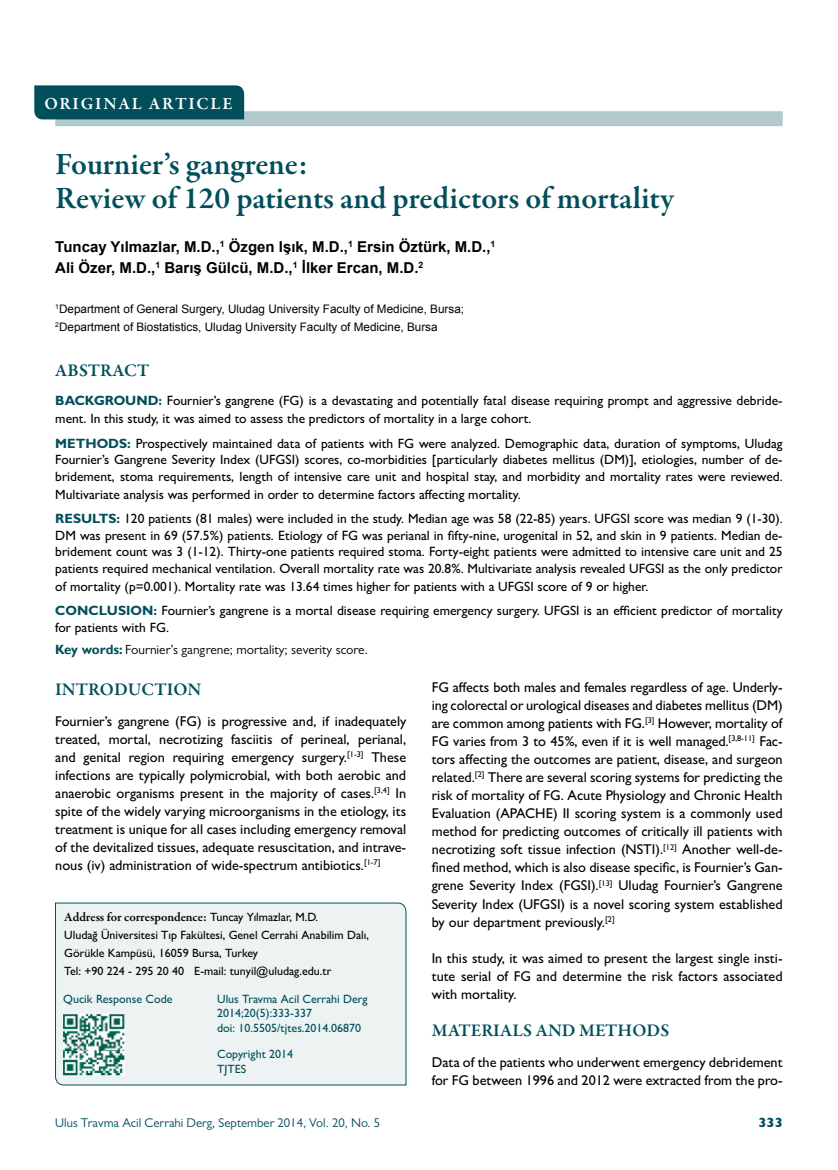
<style>
.page{position:relative;width:838px;height:1170px;background:#fff}
.page>*{position:absolute;margin:0;border:0;box-sizing:border-box;transform-origin:0 0}
.t1{font:600 31.5px/34.5px "Garamond Premr Pro";color:#004f5a}
.t2{font:600 18px "Garamond Premr Pro";letter-spacing:.005em;color:#004f5a}
.t3{font:600 17.25px "Garamond Premr Pro";letter-spacing:.1em;color:#fff}
.t4{font:700 15px/21px "Arial";color:#000}
.t5{font:500 14.25px/18px "Gill Sans MT Pro";color:#000;text-align:justify}
.t6{font:500 13.5px/16.5px "Gill Sans MT Pro";color:#000}
.t7{font:800 13.5px "Gill Sans MT Pro";color:#004f5a}
.t8{font:13.35px "Gill Sans MT Pro";color:#000}
.t9{font:12.75px "Gill Sans MT Pro";color:#004f5a}
.t10{font:600 12.75px "Garamond Premr Pro";letter-spacing:-.005em;color:#000}
.t11{font:500 12px/18px "Gill Sans MT Pro";color:#000}
.t12{font:500 12px/14.4px "Gill Sans MT Pro";color:#004f5a}
.t13{font:11.7px/18px "Arial";color:#000}
.s1{font-weight:700;color:#004f5a}
.s2{font-family:"Gill Sans";font-weight:700;color:#004f5a}
.s3{font-family:"Gill Sans MT Pro";font-weight:500;font-size:12px}
</style>
<div class="page">
<div style="left:55px;top:111px;width:727px;height:15px;background:#b3cacd"></div>
<div style="left:34px;top:85px;width:210px;height:34px;background:#004f5a"></div>
<div style="left:55px;top:902px;width:351px;height:183px;background:#edf3f3"></div>
<img style="left:63px;top:1014px;width:61px;height:60px">
<p class="t3" style="left:44px;top:93px;width:190px">ORIGINAL ARTICLE</p>
<h1 class="t1" style="left:55px;top:147px;width:620px">Fournier’s gangrene:<br>Review of 120 patients and predictors of mortality</h1>
<p class="t4" style="left:55px;top:236px;width:441px">Tuncay Yılmazlar, M.D.,<sup>1</sup> Özgen Işık, M.D.,<sup>1</sup> Ersin Öztürk, M.D.,<sup>1<br></sup>Ali Özer, M.D.,<sup>1</sup> Barış Gülcü, M.D.,<sup>1</sup> İlker Ercan, M.D.<sup>2</sup></p>
<p class="t13" style="left:55px;top:300px;width:410px"><sup>1</sup>Department of General Surgery, Uludag University Faculty of Medicine, Bursa;<br><sup>2</sup>Department of Biostatistics, Uludag University Faculty of Medicine, Bursa</p>
<p class="t2" style="left:55px;top:359px;width:95px">ABSTRACT</p>
<p class="t6" style="left:55px;top:391px;width:729px;line-height:18px"><span class="s1">BACKGROUND:</span> Fournier’s gangrene (FG) is a devastating and potentially fatal disease requiring prompt and aggressive debride&shy;ment. In this study, it was aimed to assess the predictors of mortality in a large cohort.</p>
<p class="t6" style="left:55px;top:434px;width:729px;text-align:justify"><span class="s1">METHODS:</span> Prospectively maintained data of patients with FG were analyzed. Demographic data, duration of symptoms, Uludag Fournier’s Gangrene Severity Index (UFGSI) scores, co-morbidities [particularly diabetes mellitus (DM)], etiologies, number of de&shy;bridement, stoma requirements, length of intensive care unit and hospital stay, and morbidity and mortality rates were reviewed.</p>
<p class="t6" style="left:55px;top:481px;width:729px;line-height:24.5px">Multivariate analysis was performed in order to determine factors affecting mortality.<br><span class="s1">RESULTS:</span> 120 patients (81 males) were included in the study. Median age was 58 (22-85) years. UFGSI score was median 9 (1-30).</p>
<p class="t6" style="left:55px;top:526px;width:729px;text-align:justify">DM was present in 69 (57.5%) patients. Etiology of FG was perianal in fifty-nine, urogenital in 52, and skin in 9 patients. Median de&shy;bridement count was 3 (1-12). Thirty-one patients required stoma. Forty-eight patients were admitted to intensive care unit and 25 patients required mechanical ventilation. Overall mortality rate was 20.8%. Multivariate analysis revealed UFGSI as the only predictor</p>
<p class="t6" style="left:55px;top:573px;width:729px;line-height:24.5px">of mortality (p=0.001). Mortality rate was 13.64 times higher for patients with a UFGSI score of 9 or higher.<br><span class="s1">CONCLUSION:</span> Fournier’s gangrene is a mortal disease requiring emergency surgery. UFGSI is an efficient predictor of mortality</p>
<p class="t6" style="left:55px;top:619px;width:115px">for patients with FG.</p>
<p class="t8" style="left:55px;top:641px;width:314px"><span class="s2">Key words:</span> Fournier’s gangrene; mortality; severity score.</p>
<p class="t5" style="left:432px;top:678px;width:352px">FG affects both males and females regardless of age. Underly&shy;ing colorectal or urological diseases and diabetes mellitus (DM) are common among patients with FG.<sup>[3]</sup> However, mortality of FG varies from 3 to 45%, even if it is well managed.<sup>[3,8-11]</sup> Fac&shy;tors affecting the outcomes are patient, disease, and surgeon related.<sup>[2]</sup> There are several scoring systems for predicting the risk of mortality of FG. Acute Physiology and Chronic Health Evaluation (APACHE) II scoring system is a commonly used method for predicting outcomes of critically ill patients with necrotizing soft tissue infection (NSTI).<sup>[12]</sup> Another well-de&shy;fined method, which is also disease specific, is Fournier’s Gan&shy;grene Severity Index (FGSI).<sup>[13]</sup> Uludag Fournier’s Gangrene Severity Index (UFGSI) is a novel scoring system established by our department previously.<sup>[2]</sup></p>
<p class="t5" style="left:432px;top:948px;width:352px">In this study, it was aimed to present the largest single insti&shy;tute serial of FG and determine the risk factors associated with mortality.</p>
<p class="t2" style="left:432px;top:1019px;width:239px">MATERIALS AND METHODS</p>
<p class="t5" style="left:432px;top:1052px;width:352px">Data of the patients who underwent emergency debridement for FG between 1996 and 2012 were extracted from the pro-</p>
<p class="t2" style="left:55px;top:678px;width:148px">INTRODUCTION</p>
<p class="t5" style="left:55px;top:712px;width:352px">Fournier’s gangrene (FG) is progressive and, if inadequately treated, mortal, necrotizing fasciitis of perineal, perianal, and genital region requiring emergency surgery.<sup>[1-3]</sup> These infections are typically polymicrobial, with both aerobic and anaerobic organisms present in the majority of cases.<sup>[3,4]</sup> In spite of the widely varying microorganisms in the etiology, its treatment is unique for all cases including emergency removal of the devitalized tissues, adequate resuscitation, and intrave&shy;nous (iv) administration of wide-spectrum antibiotics.<sup>[1-7]</sup></p>
<p class="t10" style="left:64px;top:909px;width:255px">Address for correspondence: <span class="s3">Tuncay Yılmazlar, M.D.</span></p>
<p class="t11" style="left:64px;top:925px;width:306px">Uludağ Üniversitesi Tıp Fakültesi, Genel Cerrahi Anabilim Dalı,<br>Görükle Kampüsü, 16059 Bursa, Turkey<br>Tel: +90 224 - 295 20 40 E-mail: tunyil@uludag.edu.tr</p>
<p class="t12" style="left:63px;top:991px;width:111px">Qucik Response Code</p>
<p class="t12" style="left:217px;top:991px;width:152px">Ulus Travma Acil Cerrahi Derg<br>2014;20(5):333-337<br>doi: 10.5505/tjtes.2014.06870</p>
<p class="t12" style="left:217px;top:1046px;width:78px">Copyright 2014<br>TJTES</p>
<p class="t9" style="left:55px;top:1115px;width:326px">Ulus Travma Acil Cerrahi Derg, September 2014, Vol. 20, No. 5</p>
<p class="t7" style="left:758px;top:1114px;width:26px">333</p>
</div>
